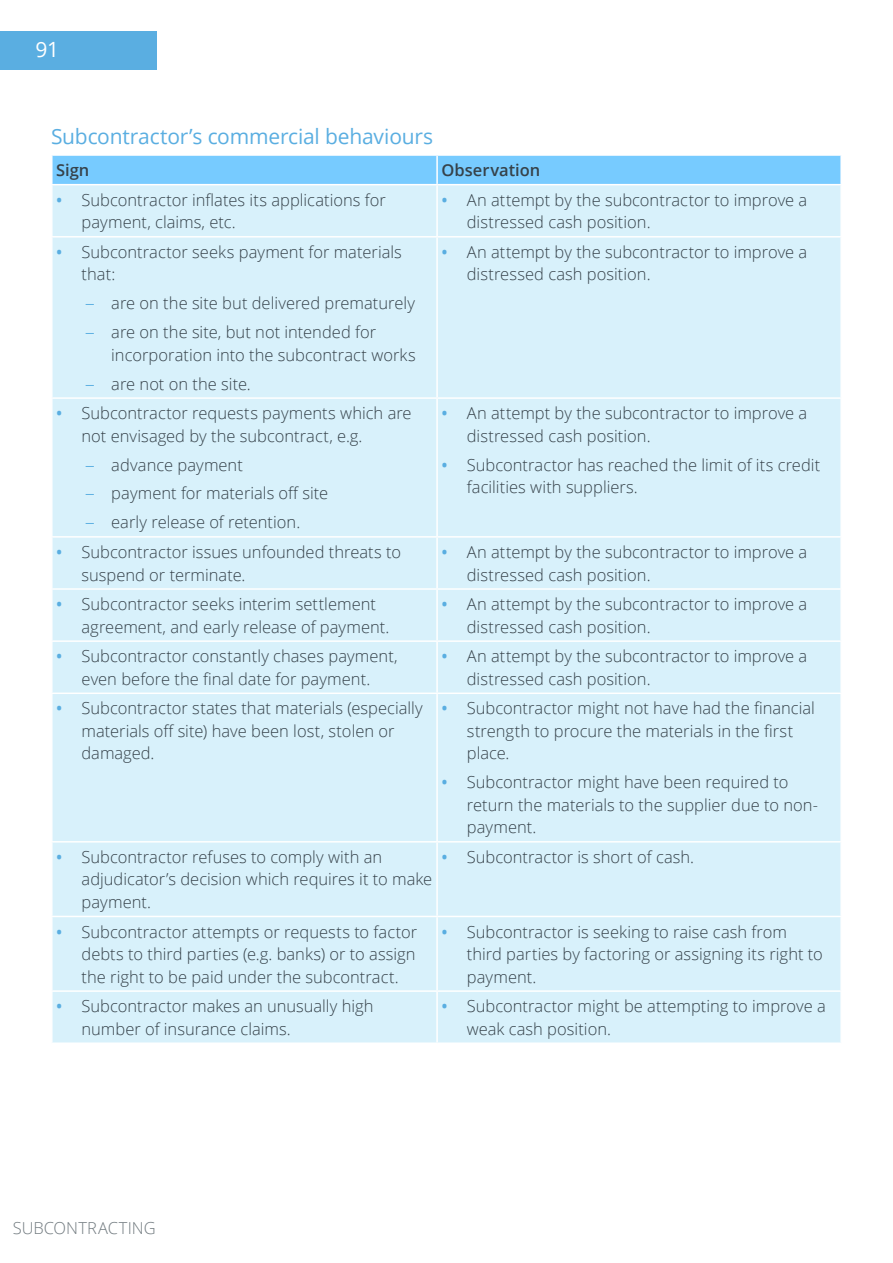
<style>
.page{position:relative;width:893px;height:1263px;background:#fff}
.page>*{position:absolute;margin:0;border:0;box-sizing:border-box;transform-origin:0 0}
.Heading_3{font:21px "Open Sans";letter-spacing:-.01em;color:#5aaee1}
.Body_Text{font:21px "Open Sans";color:#fff}
.t1{font:300 16.5px/22.5px "Open Sans";color:#36424a}
.Body_Text-2{font:600 16.5px "Open Sans";color:#36424a}
.Publication_footer{font:300 16.5px "Open Sans";color:#727b80}
.Body_Text-3{font:13.5px "Open Sans";color:#fff}
.s1{font-weight:600;color:#5aaee1}
.s2{font-family:"Helvetica Neue LT Std";color:#5aaee1}
</style>
<div class="page">
<div style="left:53px;top:156px;width:787px;height:28px;background:#77cbff"></div>
<div style="left:53px;top:185px;width:787px;height:857px;background:#d8f1fb"></div>
<hr style="left:436px;top:156px;width:2px;height:28px;background:#fff">
<hr style="left:436px;top:185px;width:2px;height:51px;background:#fff">
<hr style="left:51px;top:236px;width:386px;height:2px;background:#fff">
<hr style="left:437px;top:236px;width:405px;height:2px;background:#fff">
<hr style="left:436px;top:238px;width:2px;height:159px;background:#fff">
<hr style="left:51px;top:397px;width:386px;height:2px;background:#fff">
<hr style="left:437px;top:397px;width:405px;height:2px;background:#fff">
<hr style="left:436px;top:399px;width:2px;height:137px;background:#fff">
<hr style="left:51px;top:536px;width:386px;height:2px;background:#fff">
<hr style="left:437px;top:536px;width:405px;height:2px;background:#fff">
<hr style="left:436px;top:538px;width:2px;height:50px;background:#fff">
<hr style="left:51px;top:588px;width:386px;height:2px;background:#fff">
<hr style="left:437px;top:588px;width:405px;height:2px;background:#fff">
<hr style="left:436px;top:590px;width:2px;height:50px;background:#fff">
<hr style="left:51px;top:640px;width:386px;height:2px;background:#fff">
<hr style="left:437px;top:640px;width:405px;height:2px;background:#fff">
<hr style="left:436px;top:642px;width:2px;height:50px;background:#fff">
<hr style="left:51px;top:692px;width:386px;height:2px;background:#fff">
<hr style="left:437px;top:692px;width:405px;height:2px;background:#fff">
<hr style="left:436px;top:694px;width:2px;height:147px;background:#fff">
<hr style="left:51px;top:841px;width:386px;height:1px;background:#fff">
<hr style="left:437px;top:841px;width:405px;height:1px;background:#fff">
<hr style="left:436px;top:842px;width:2px;height:74px;background:#fff">
<hr style="left:51px;top:916px;width:386px;height:1px;background:#fff">
<hr style="left:437px;top:916px;width:405px;height:1px;background:#fff">
<hr style="left:436px;top:917px;width:2px;height:73px;background:#fff">
<hr style="left:51px;top:990px;width:386px;height:2px;background:#fff">
<hr style="left:437px;top:990px;width:405px;height:2px;background:#fff">
<hr style="left:436px;top:992px;width:2px;height:50px;background:#fff">
<div style="left:0;top:31px;width:157px;height:39px;background:#5aaee1"></div>
<p class="Body_Text" style="left:35px;top:35px;width:25px">91</p>
<p class="Body_Text-3" style="left:35px;top:42px;width:14px">IP</p>
<p class="Heading_3" style="left:51px;top:122px;width:384px">Subcontractor’s commercial behaviours</p>
<p class="Body_Text-2" style="left:56px;top:159px;width:35px">Sign</p>
<p class="Body_Text-2" style="left:441px;top:159px;width:101px">Observation</p>
<p class="t1" style="left:82px;top:188px;width:306px;text-indent:-26px"><span class="s1">•</span> Subcontractor inflates its applications for payment, claims, etc.</p>
<p class="t1" style="left:467px;top:188px;width:342px;text-indent:-26px"><span class="s1">•</span> An attempt by the subcontractor to improve a distressed cash position.</p>
<p class="t1" style="left:82px;top:240px;width:322px;text-indent:-26px"><span class="s1">•</span> Subcontractor seeks payment for materials that:</p>
<p class="t1" style="left:86px;top:292px;width:331px"><span class="s2">–</span> are on the site but delivered prematurely</p>
<p class="t1" style="left:111px;top:320px;width:306px;text-indent:-26px"><span class="s2">–</span> are on the site, but not intended for incorporation into the subcontract works</p>
<p class="t1" style="left:86px;top:372px;width:167px"><span class="s2">–</span> are not on the site.</p>
<p class="t1" style="left:467px;top:240px;width:342px;text-indent:-26px"><span class="s1">•</span> An attempt by the subcontractor to improve a distressed cash position.</p>
<p class="t1" style="left:82px;top:401px;width:332px;text-indent:-26px"><span class="s1">•</span> Subcontractor requests payments which are not envisaged by the subcontract, e.g.</p>
<p class="t1" style="left:86px;top:453px;width:159px"><span class="s2">–</span> advance payment</p>
<p class="t1" style="left:86px;top:482px;width:244px"><span class="s2">–</span> payment for materials off site</p>
<p class="t1" style="left:86px;top:511px;width:216px"><span class="s2">–</span> early release of retention.</p>
<p class="t1" style="left:467px;top:401px;width:342px;text-indent:-26px"><span class="s1">•</span> An attempt by the subcontractor to improve a distressed cash position.</p>
<p class="t1" style="left:467px;top:453px;width:355px;text-indent:-26px"><span class="s1">•</span> Subcontractor has reached the limit of its credit facilities with suppliers.</p>
<p class="t1" style="left:82px;top:540px;width:321px;text-indent:-26px"><span class="s1">•</span> Subcontractor issues unfounded threats to suspend or terminate.</p>
<p class="t1" style="left:467px;top:540px;width:342px;text-indent:-26px"><span class="s1">•</span> An attempt by the subcontractor to improve a distressed cash position.</p>
<p class="t1" style="left:82px;top:592px;width:309px;text-indent:-26px"><span class="s1">•</span> Subcontractor seeks interim settlement agreement, and early release of payment.</p>
<p class="t1" style="left:467px;top:592px;width:342px;text-indent:-26px"><span class="s1">•</span> An attempt by the subcontractor to improve a distressed cash position.</p>
<p class="t1" style="left:56px;top:645px;width:343px;text-align:center"><span class="s1">•</span> Subcontractor constantly chases payment, even before the final date for payment.</p>
<p class="t1" style="left:467px;top:645px;width:342px;text-indent:-26px"><span class="s1">•</span> An attempt by the subcontractor to improve a distressed cash position.</p>
<p class="t1" style="left:82px;top:697px;width:343px;text-indent:-26px"><span class="s1">•</span> Subcontractor states that materials (especially materials off site) have been lost, stolen or damaged.</p>
<p class="t1" style="left:467px;top:697px;width:349px;text-indent:-26px"><span class="s1">•</span> Subcontractor might not have had the financial strength to procure the materials in the first place.</p>
<p class="t1" style="left:467px;top:771px;width:353px;text-indent:-26px"><span class="s1">•</span> Subcontractor might have been required to return the materials to the supplier due to non&shy;payment.</p>
<p class="t1" style="left:82px;top:845px;width:352px;text-indent:-26px"><span class="s1">•</span> Subcontractor refuses to comply with an adjudicator’s decision which requires it to make payment.</p>
<p class="t1" style="left:441px;top:845px;width:254px"><span class="s1">•</span> Subcontractor is short of cash.</p>
<p class="t1" style="left:82px;top:920px;width:337px;text-align:justify;text-indent:-26px"><span class="s1">•</span> Subcontractor attempts or requests to factor debts to third parties (e.g. banks) or to assign the right to be paid under the subcontract.</p>
<p class="t1" style="left:467px;top:920px;width:358px;text-indent:-26px"><span class="s1">•</span> Subcontractor is seeking to raise cash from third parties by factoring or assigning its right to payment.</p>
<p class="t1" style="left:82px;top:994px;width:294px;text-indent:-26px"><span class="s1">•</span> Subcontractor makes an unusually high number of insurance claims.</p>
<p class="t1" style="left:467px;top:994px;width:360px;text-indent:-26px"><span class="s1">•</span> Subcontractor might be attempting to improve a weak cash position.</p>
<p class="Publication_footer" style="left:13px;top:1217px;width:144px">SUBCONTRACTING</p>
</div>
